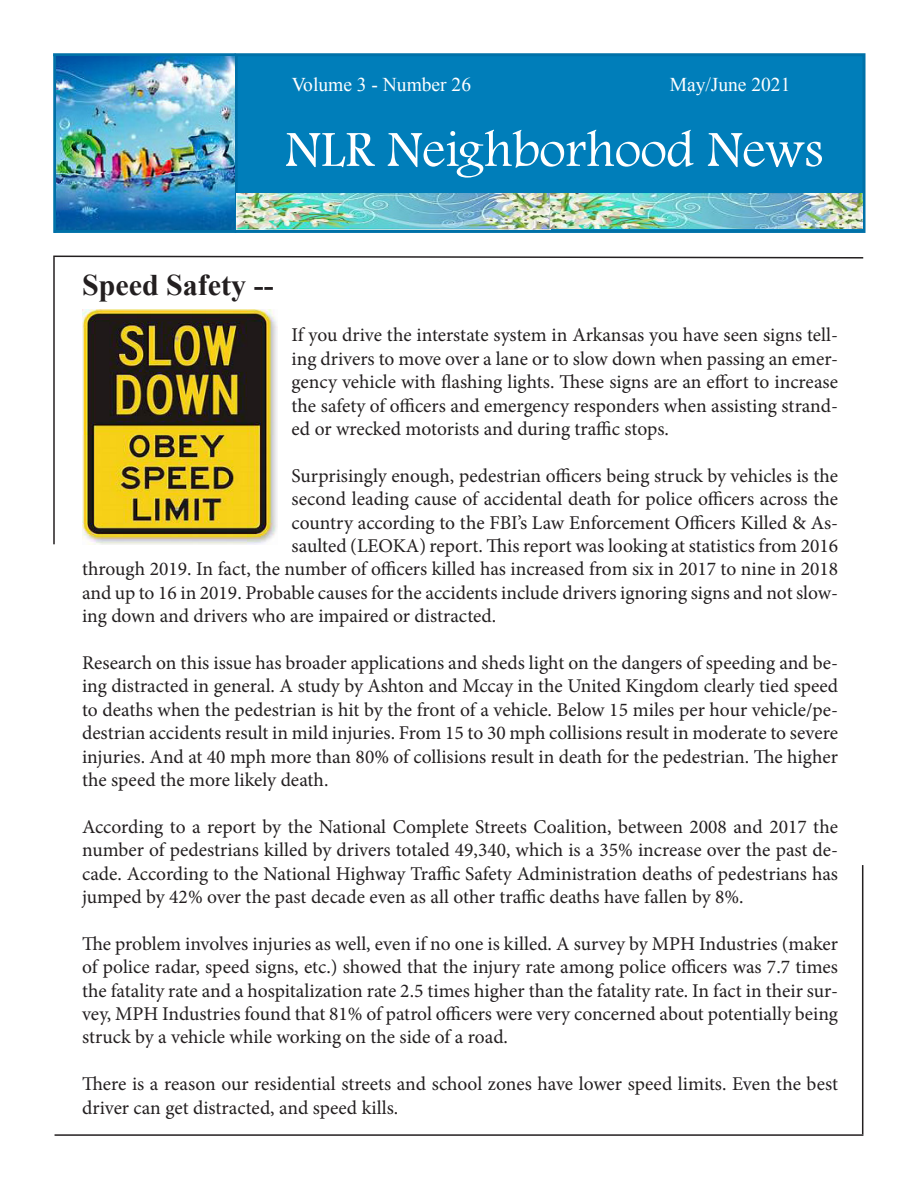
<style>
.page{position:relative;width:918px;height:1188px;background:#fff}
.page>*{position:absolute;margin:0;border:0;box-sizing:border-box;transform-origin:0 0}
.t1{font:52.5px "Footlight MT Light";color:#fff}
.t2{font:700 30px "Times New Roman";color:#231f20}
.t3{font:19.5px/23.4px "Minion Pro";color:#231f20;text-align:justify}
.t4{font:19.5px "Times New Roman";color:#fff}
</style>
<div class="page">
<div style="left:236px;top:55px;width:628px;height:176px;background:#007eba"></div>
<div style="left:235px;top:53px;width:631px;height:180px;border:3px solid #0071a8"></div>
<hr style="left:55px;top:1134px;width:808px;height:2px;background:#231f20">
<hr style="left:53px;top:257px;width:2px;height:287px;background:#231f20">
<svg style="left:53px;top:255px;width:811px;height:4px"></svg>
<hr style="left:862px;top:865px;width:1px;height:269px;background:#231f20">
<hr style="left:53px;top:53px;width:183px;height:3px;background:#0071a8">
<hr style="left:53px;top:56px;width:3px;height:177px;background:#0071a8">
<hr style="left:54px;top:230px;width:182px;height:3px;background:#0071a8">
<img style="left:56px;top:56px;width:179px;height:174px">
<img style="left:236px;top:194px;width:626px;height:36px">
<img style="left:82px;top:309px;width:196px;height:235px">
<p class="t4" style="left:292px;top:71px;width:181px">Volume 3 - Number 26</p>
<p class="t4" style="left:670px;top:71px;width:122px">May/June 2021</p>
<p class="t1" style="left:285px;top:118px;width:540px">NLR Neighborhood News</p>
<p class="t2" style="left:82px;top:264px;width:193px">Speed Safety --</p>
<p class="t3" style="left:292px;top:324px;width:548px">If you drive the interstate system in Arkansas you have seen signs tell&shy;ing drivers to move over a lane or to slow down when passing an emer&shy;gency vehicle with flashing lights. These signs are an effort to increase the safety of officers and emergency responders when assisting strand&shy;ed or wrecked motorists and during traffic stops.</p>
<p class="t3" style="left:292px;top:464px;width:548px">Surprisingly enough, pedestrian officers being struck by vehicles is the</p>
<p class="t3" style="left:292px;top:487px;width:548px">second leading cause of accidental death for police officers across the</p>
<p class="t3" style="left:292px;top:511px;width:548px">country according to the FBI’s Law Enforcement Officers Killed &amp; As-</p>
<p class="t3" style="left:292px;top:534px;width:548px">saulted (LEOKA) report. This report was looking at statistics from 2016</p>
<p class="t3" style="left:82px;top:558px;width:758px">through 2019. In fact, the number of officers killed has increased from six in 2017 to nine in 2018</p>
<p class="t3" style="left:82px;top:581px;width:758px">and up to 16 in 2019. Probable causes for the accidents include drivers ignoring signs and not slow-</p>
<p class="t3" style="left:82px;top:604px;width:416px">ing down and drivers who are impaired or distracted.</p>
<p class="t3" style="left:82px;top:651px;width:758px">Research on this issue has broader applications and sheds light on the dangers of speeding and be&shy;ing distracted in general. A study by Ashton and Mccay in the United Kingdom clearly tied speed to deaths when the pedestrian is hit by the front of a vehicle. Below 15 miles per hour vehicle/pe&shy;destrian accidents result in mild injuries. From 15 to 30 mph collisions result in moderate to severe injuries. And at 40 mph more than 80% of collisions result in death for the pedestrian. The higher the speed the more likely death.</p>
<p class="t3" style="left:82px;top:815px;width:758px">According to a report by the National Complete Streets Coalition, between 2008 and 2017 the number of pedestrians killed by drivers totaled 49,340, which is a 35% increase over the past de&shy;cade. According to the National Highway Traffic Safety Administration deaths of pedestrians has jumped by 42% over the past decade even as all other traffic deaths have fallen by 8%.</p>
<p class="t3" style="left:82px;top:932px;width:758px">The problem involves injuries as well, even if no one is killed. A survey by MPH Industries (maker of police radar, speed signs, etc.) showed that the injury rate among police officers was 7.7 times the fatality rate and a hospitalization rate 2.5 times higher than the fatality rate. In fact in their sur&shy;vey, MPH Industries found that 81% of patrol officers were very concerned about potentially being struck by a vehicle while working on the side of a road.</p>
<p class="t3" style="left:82px;top:1072px;width:757px">There is a reason our residential streets and school zones have lower speed limits. Even the best driver can get distracted, and speed kills.</p>
</div>
